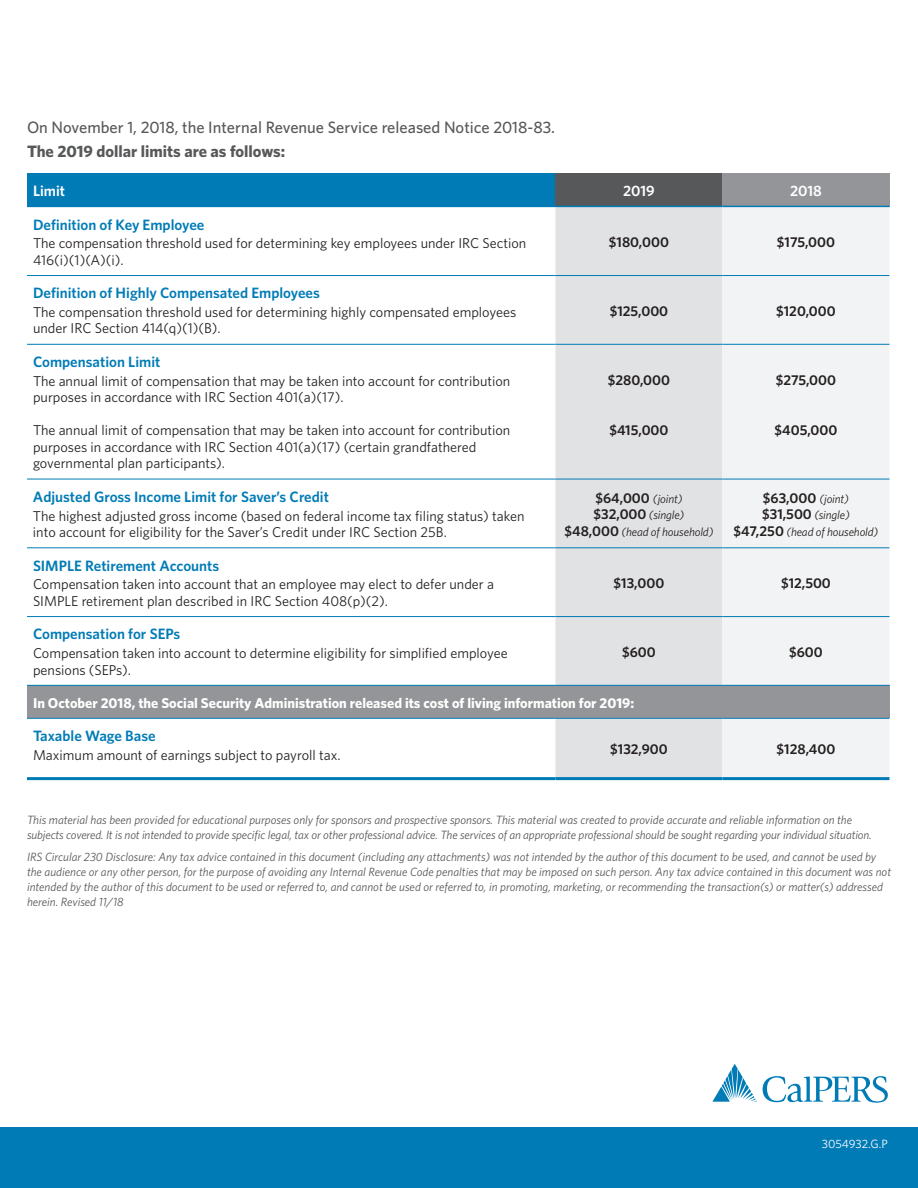
<style>
.page{position:relative;width:918px;height:1188px;background:#fff}
.page>*{position:absolute;margin:0;border:0;box-sizing:border-box;transform-origin:0 0}
.t1{font:500 16.5px "Whitney";color:#57585a}
.t2{font:700 16.5px "Whitney";color:#57585a}
.t3{font:600 15px "Whitney";color:#007bb6}
.t4{font:600 15px "Whitney";color:#fff}
.t5{font:14.25px/16.5px "Whitney";color:#231f20}
.t6{font:600 14.25px "Whitney";color:#231f20}
.t7{font:700 14.25px "Whitney";color:#fff}
.Main_Text{font:italic 12px/15px "Whitney";color:#57585a}
.t8{font:italic 12px/16.5px "Whitney";letter-spacing:-.01em;color:#231f20;text-align:center}
.Main_Text-2{font:12px "Whitney";color:#fff}
.s1{font-weight:400;font-style:italic;font-size:12px}
.s2{font-weight:600;font-style:normal;font-size:14.25px}
</style>
<div class="page">
<div style="left:0;top:1128px;width:918px;height:60px;background:#007bb6"></div>
<div style="left:27px;top:173px;width:528px;height:33px;background:#007bb6"></div>
<div style="left:555px;top:173px;width:167px;height:33px;background:#57585a"></div>
<div style="left:722px;top:173px;width:168px;height:33px;background:#939598"></div>
<div style="left:555px;top:207px;width:167px;height:570px;background:#e1e2e4"></div>
<div style="left:722px;top:206px;width:168px;height:573px;background:#f2f3f4"></div>
<div style="left:27px;top:685px;width:863px;height:33px;background:#939598"></div>
<hr style="left:27px;top:275px;width:528px;height:1px;background:#007bb6">
<hr style="left:555px;top:275px;width:167px;height:1px;background:#007bb6">
<hr style="left:722px;top:275px;width:167px;height:1px;background:#007bb6">
<hr style="left:27px;top:344px;width:528px;height:1px;background:#007bb6">
<hr style="left:555px;top:344px;width:167px;height:1px;background:#007bb6">
<hr style="left:722px;top:344px;width:167px;height:1px;background:#007bb6">
<hr style="left:27px;top:479px;width:528px;height:1px;background:#007bb6">
<hr style="left:555px;top:479px;width:167px;height:1px;background:#007bb6">
<hr style="left:722px;top:479px;width:167px;height:1px;background:#007bb6">
<hr style="left:27px;top:547px;width:528px;height:1px;background:#007bb6">
<hr style="left:555px;top:547px;width:167px;height:1px;background:#007bb6">
<hr style="left:722px;top:547px;width:167px;height:1px;background:#007bb6">
<hr style="left:27px;top:616px;width:528px;height:1px;background:#007bb6">
<hr style="left:555px;top:616px;width:167px;height:1px;background:#007bb6">
<hr style="left:722px;top:616px;width:167px;height:1px;background:#007bb6">
<hr style="left:27px;top:685px;width:528px;height:1px;background:#007bb6">
<hr style="left:555px;top:685px;width:167px;height:1px;background:#007bb6">
<hr style="left:722px;top:685px;width:167px;height:1px;background:#007bb6">
<hr style="left:27px;top:718px;width:528px;height:1px;background:#007bb6">
<hr style="left:555px;top:718px;width:167px;height:1px;background:#007bb6">
<hr style="left:722px;top:718px;width:167px;height:1px;background:#007bb6">
<hr style="left:27px;top:777px;width:528px;height:3px;background:#007bb6">
<hr style="left:555px;top:777px;width:167px;height:3px;background:#007bb6">
<hr style="left:722px;top:777px;width:167px;height:3px;background:#007bb6">
<hr style="left:27px;top:206px;width:528px;height:1px;background:#007bb6">
<hr style="left:555px;top:206px;width:167px;height:1px;background:#007bb6">
<hr style="left:722px;top:206px;width:167px;height:1px;background:#007bb6">
<svg style="left:712px;top:1064px;width:45px;height:38px"></svg>
<svg style="left:763px;top:1076px;width:125px;height:27px"></svg>
<p class="t1" style="left:27px;top:116px;width:530px">On November 1, 2018, the Internal Revenue Service released Notice 2018-83.</p>
<p class="t2" style="left:27px;top:140px;width:260px">The 2019 dollar limits are as follows:</p>
<p class="t4" style="left:33px;top:180px;width:34px">Limit</p>
<p class="t4" style="left:623px;top:180px;width:33px">2019</p>
<p class="t4" style="left:790px;top:180px;width:33px">2018</p>
<p class="t3" style="left:33px;top:214px;width:173px">Definition of Key Employee</p>
<p class="t5" style="left:33px;top:235px;width:495px">The compensation threshold used for determining key employees under IRC Section<br>416(i)(1)(A)(i).</p>
<p class="t6" style="left:609px;top:232px;width:62px">$180,000</p>
<p class="t6" style="left:777px;top:232px;width:60px">$175,000</p>
<p class="t3" style="left:33px;top:283px;width:288px">Definition of Highly Compensated Employees</p>
<p class="t5" style="left:33px;top:303px;width:485px">The compensation threshold used for determining highly compensated employees under IRC Section 414(q)(1)(B).</p>
<p class="t6" style="left:610px;top:301px;width:60px">$125,000</p>
<p class="t6" style="left:776px;top:301px;width:61px">$120,000</p>
<p class="t3" style="left:33px;top:352px;width:129px">Compensation Limit</p>
<p class="t5" style="left:33px;top:372px;width:479px">The annual limit of compensation that may be taken into account for contribution purposes in accordance with IRC Section 401(a)(17).</p>
<p class="t6" style="left:608px;top:371px;width:64px">$280,000</p>
<p class="t6" style="left:776px;top:371px;width:62px">$275,000</p>
<p class="t5" style="left:33px;top:422px;width:479px">The annual limit of compensation that may be taken into account for contribution purposes in accordance with IRC Section 401(a)(17) (certain grandfathered governmental plan participants).</p>
<p class="t6" style="left:609px;top:421px;width:61px">$415,000</p>
<p class="t6" style="left:775px;top:421px;width:64px">$405,000</p>
<p class="t3" style="left:33px;top:487px;width:297px">Adjusted Gross Income Limit for Saver’s Credit</p>
<p class="t5" style="left:33px;top:507px;width:493px">The highest adjusted gross income (based on federal income tax filing status) taken into account for eligibility for the Saver’s Credit under IRC Section 25B.</p>
<p class="t6" style="left:595px;top:488px;width:89px">$64,000 <span class="s1">(joint)</span></p>
<p class="t8" style="left:565px;top:506px;width:150px"><span class="s2">$32,000</span> (single)<br><span class="s2">$48,000</span> (head of household)</p>
<p class="t6" style="left:763px;top:488px;width:88px">$63,000 <span class="s1">(joint)</span></p>
<p class="t8" style="left:734px;top:506px;width:146px"><span class="s2">$31,500</span> (single)<br><span class="s2">$47,250</span> (head of household)</p>
<p class="t3" style="left:33px;top:555px;width:188px">SIMPLE Retirement Accounts</p>
<p class="t5" style="left:33px;top:576px;width:463px">Compensation taken into account that an employee may elect to defer under a<br>SIMPLE retirement plan described in IRC Section 408(p)(2).</p>
<p class="t6" style="left:614px;top:573px;width:52px">$13,000</p>
<p class="t6" style="left:781px;top:573px;width:51px">$12,500</p>
<p class="t3" style="left:33px;top:624px;width:149px">Compensation for SEPs</p>
<p class="t5" style="left:33px;top:644px;width:476px">Compensation taken into account to determine eligibility for simplified employee pensions (SEPs).</p>
<p class="t6" style="left:622px;top:642px;width:35px">$600</p>
<p class="t6" style="left:789px;top:642px;width:35px">$600</p>
<p class="t7" style="left:33px;top:693px;width:603px">In October 2018, the Social Security Administration released its cost of living information for 2019:</p>
<p class="t3" style="left:33px;top:726px;width:124px">Taxable Wage Base</p>
<p class="t5" style="left:33px;top:746px;width:309px">Maximum amount of earnings subject to payroll tax.</p>
<p class="t6" style="left:610px;top:740px;width:59px">$132,900</p>
<p class="t6" style="left:777px;top:740px;width:60px">$128,400</p>
<p class="Main_Text" style="left:27px;top:812px;width:846px">This material has been provided for educational purposes only for sponsors and prospective sponsors. This material was created to provide accurate and reliable information on the subjects covered. It is not intended to provide specific legal, tax or other professional advice. The services of an appropriate professional should be sought regarding your individual situation.</p>
<p class="Main_Text" style="left:27px;top:849px;width:866px">IRS Circular 230 Disclosure: Any tax advice contained in this document (including any attachments) was not intended by the author of this document to be used, and cannot be used by the audience or any other person, for the purpose of avoiding any Internal Revenue Code penalties that may be imposed on such person. Any tax advice contained in this document was not intended by the author of this document to be used or referred to, and cannot be used or referred to, in promoting, marketing, or recommending the transaction(s) or matter(s) addressed herein. Revised 11/18</p>
<p class="Main_Text-2" style="left:822px;top:1136px;width:68px">3054932.G.P</p>
</div>
